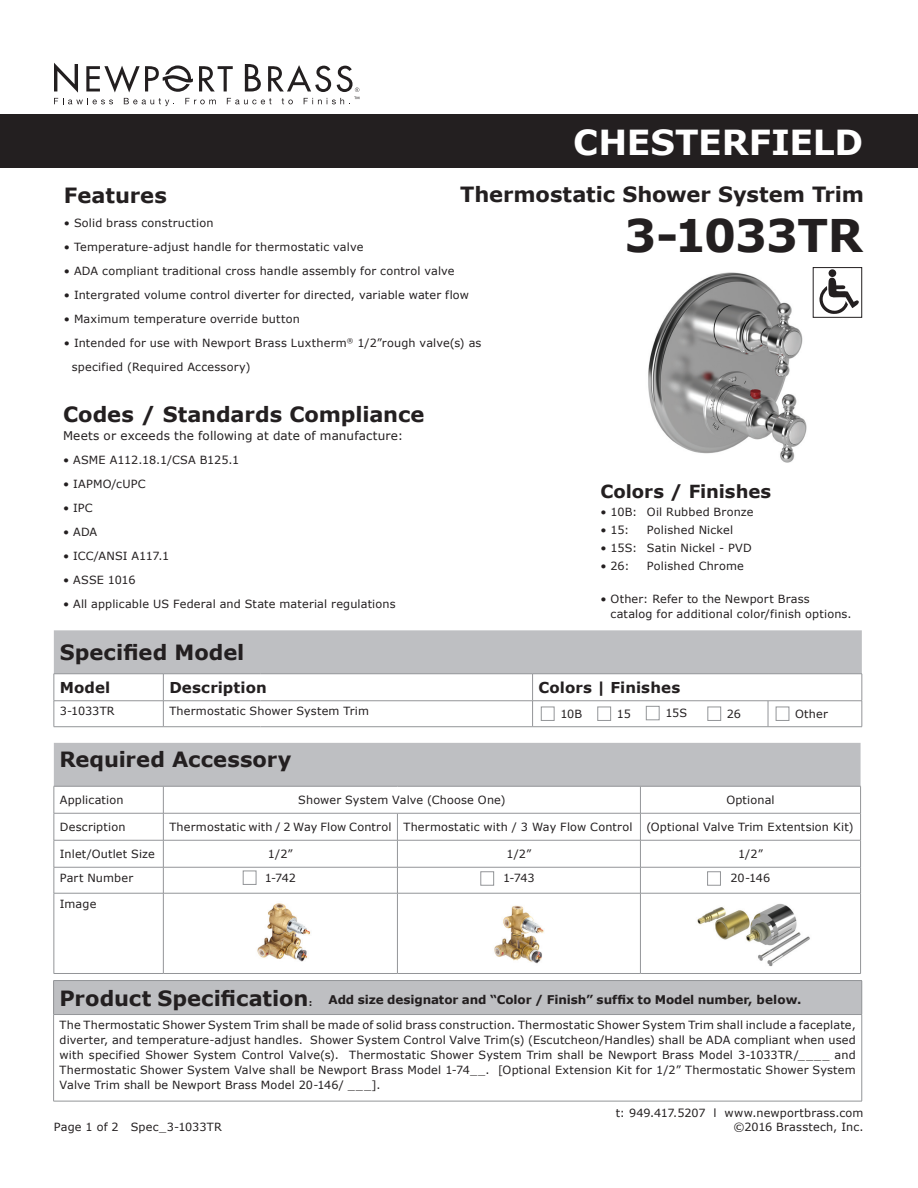
<style>
.page{position:relative;width:918px;height:1188px;background:#fff}
.page>*{position:absolute;margin:0;border:0;box-sizing:border-box;transform-origin:0 0}
.t1{font:700 45px "Verdana";letter-spacing:-.02em;color:#231f20}
.t2{font:700 34.5px "Verdana";letter-spacing:-.005em;color:#fff}
.t3{font:700 21px "Verdana";color:#231f20}
.t4{font:700 18px "Verdana";letter-spacing:-.005em;color:#231f20}
.t5{font:700 15px "Verdana";letter-spacing:.005em;color:#231f20}
.t6{font:700 12px "Verdana";letter-spacing:-.01em;color:#231f20}
.t7{font:12px "Verdana";letter-spacing:.01em;color:#231f20}
.t8{font:11.25px/15px "Verdana";letter-spacing:.015em;color:#231f20}
.t9{font:11.25px "Verdana";letter-spacing:-.01em;color:#231f20}
.t10{font:700 9px "Verdana";color:#231f20}
</style>
<div class="page">
<div style="left:0;top:114px;width:918px;height:54px;background:#231f20"></div>
<svg style="left:54px;top:63px;width:305px;height:43px"></svg>
<img style="left:648px;top:267px;width:165px;height:196px">
<div style="left:54px;top:981px;width:808px;height:34px;background:#bebfc2"></div>
<hr style="left:53px;top:980px;width:809px;height:1px;background:#939598">
<hr style="left:53px;top:981px;width:1px;height:33px;background:#939598">
<hr style="left:862px;top:981px;width:1px;height:33px;background:#939598">
<hr style="left:53px;top:1014px;width:809px;height:1px;background:#939598">
<hr style="left:53px;top:1015px;width:1px;height:86px;background:#939598">
<hr style="left:862px;top:1015px;width:1px;height:86px;background:#939598">
<hr style="left:53px;top:1101px;width:809px;height:1px;background:#939598">
<svg style="left:54px;top:630px;width:809px;height:97px"></svg>
<hr style="left:54px;top:726px;width:109px;height:1px;background:#939598">
<hr style="left:163px;top:726px;width:97px;height:1px;background:#939598">
<hr style="left:260px;top:726px;width:273px;height:1px;background:#939598">
<hr style="left:533px;top:726px;width:235px;height:1px;background:#939598">
<hr style="left:768px;top:726px;width:94px;height:1px;background:#939598">
<svg style="left:54px;top:743px;width:807px;height:150px"></svg>
<hr style="left:54px;top:893px;width:109px;height:1px;background:#939598">
<hr style="left:54px;top:893px;width:1px;height:80px;background:#939598">
<hr style="left:163px;top:893px;width:234px;height:1px;background:#939598">
<hr style="left:163px;top:893px;width:1px;height:80px;background:#939598">
<hr style="left:397px;top:893px;width:243px;height:1px;background:#939598">
<hr style="left:397px;top:893px;width:1px;height:80px;background:#939598">
<hr style="left:640px;top:893px;width:221px;height:1px;background:#939598">
<hr style="left:640px;top:893px;width:1px;height:80px;background:#939598">
<hr style="left:860px;top:893px;width:1px;height:80px;background:#939598">
<hr style="left:54px;top:973px;width:109px;height:1px;background:#939598">
<hr style="left:163px;top:973px;width:234px;height:1px;background:#939598">
<hr style="left:397px;top:973px;width:243px;height:1px;background:#939598">
<hr style="left:640px;top:973px;width:221px;height:1px;background:#939598">
<img style="left:257px;top:903px;width:54px;height:59px">
<img style="left:494px;top:905px;width:50px;height:59px">
<img style="left:697px;top:903px;width:113px;height:64px">
<div style="left:707px;top:872px;width:14px;height:13px;border:1px solid #939598"></div>
<div style="left:481px;top:872px;width:13px;height:13px;border:1px solid #939598"></div>
<div style="left:243px;top:871px;width:13px;height:14px;border:1px solid #939598"></div>
<svg style="left:819px;top:278px;width:40px;height:36px"></svg>
<div style="left:829px;top:269px;width:7px;height:8px;background:#231f20;border-radius:50%"></div>
<div style="left:813px;top:267px;width:49px;height:51px;border:1px solid #231f20"></div>
<h2 class="t2" style="left:573px;top:121px;width:292px">CHESTERFIELD</h2>
<h3 class="t3" style="left:64px;top:182px;width:105px">Features</h3>
<h3 class="t3" style="left:460px;top:181px;width:405px">Thermostatic Shower System Trim</h3>
<p class="t8" style="left:64px;top:215px;width:151px">• Solid brass construction</p>
<p class="t8" style="left:64px;top:239px;width:301px">• Temperature-adjust handle for thermostatic valve</p>
<p class="t8" style="left:64px;top:263px;width:392px">• ADA compliant traditional cross handle assembly for control valve</p>
<p class="t8" style="left:64px;top:287px;width:407px">• Intergrated volume control diverter for directed, variable water flow</p>
<p class="t8" style="left:64px;top:311px;width:237px">• Maximum temperature override button</p>
<p class="t8" style="left:72px;top:330px;width:411px;line-height:24px;text-indent:-8px">• Intended for use with Newport Brass Luxtherm<sup>®</sup> 1/2”rough valve(s) as specified (Required Accessory)</p>
<h3 class="t3" style="left:63px;top:401px;width:363px">Codes / Standards Compliance</h3>
<p class="t7" style="left:63px;top:428px;width:342px">Meets or exceeds the following at date of manufacture:</p>
<p class="t8" style="left:63px;top:452px;width:178px">• ASME A112.18.1/CSA B125.1</p>
<p class="t8" style="left:63px;top:476px;width:84px">• IAPMO/cUPC</p>
<p class="t8" style="left:63px;top:500px;width:31px">• IPC</p>
<p class="t8" style="left:63px;top:524px;width:36px">• ADA</p>
<p class="t8" style="left:63px;top:548px;width:108px">• ICC/ANSI A117.1</p>
<p class="t9" style="left:63px;top:572px;width:74px">• ASSE 1016</p>
<p class="t8" style="left:63px;top:596px;width:334px">• All applicable US Federal and State material regulations</p>
<h1 class="t1" style="left:624px;top:207px;width:240px">3-1033TR</h1>
<h3 class="t4" style="left:600px;top:480px;width:172px">Colors / Finishes</h3>
<p class="t8" style="left:600px;top:504px;width:155px">• 10B: Oil Rubbed Bronze</p>
<p class="t8" style="left:600px;top:522px;width:30px">• 15:</p>
<p class="t8" style="left:647px;top:522px;width:88px">Polished Nickel</p>
<p class="t8" style="left:600px;top:540px;width:153px">• 15S: Satin Nickel - PVD</p>
<p class="t8" style="left:600px;top:558px;width:31px">• 26:</p>
<p class="t8" style="left:647px;top:558px;width:98px">Polished Chrome</p>
<p class="t8" style="left:611px;top:591px;width:243px;text-indent:-10px">• Other: Refer to the Newport Brass catalog for additional color/finish options.</p>
<h3 class="t3" style="left:60px;top:639px;width:186px">Specified Model</h3>
<h3 class="t5" style="left:60px;top:678px;width:52px">Model</h3>
<h3 class="t5" style="left:169px;top:678px;width:99px">Description</h3>
<h3 class="t5" style="left:539px;top:678px;width:143px">Colors | Finishes</h3>
<p class="t8" style="left:60px;top:703px;width:56px">3-1033TR</p>
<p class="t8" style="left:169px;top:703px;width:201px">Thermostatic Shower System Trim</p>
<p class="t8" style="left:560px;top:706px;width:23px">10B</p>
<p class="t8" style="left:617px;top:706px;width:16px">15</p>
<p class="t8" style="left:665px;top:705px;width:23px">15S</p>
<p class="t8" style="left:727px;top:706px;width:16px">26</p>
<p class="t8" style="left:795px;top:706px;width:34px">Other</p>
<h3 class="t3" style="left:59px;top:746px;width:234px">Required Accessory</h3>
<p class="t8" style="left:60px;top:792px;width:65px">Application</p>
<p class="t8" style="left:298px;top:792px;width:209px">Shower System Valve (Choose One)</p>
<p class="t8" style="left:726px;top:792px;width:50px">Optional</p>
<p class="t8" style="left:60px;top:819px;width:67px">Description</p>
<p class="t8" style="left:169px;top:819px;width:686px">Thermostatic with / 2 Way Flow Control Thermostatic with / 3 Way Flow Control (Optional Valve Trim Extentsion Kit)</p>
<p class="t8" style="left:60px;top:846px;width:97px">Inlet/Outlet Size</p>
<p class="t8" style="left:268px;top:846px;width:26px">1/2”</p>
<p class="t8" style="left:507px;top:846px;width:26px">1/2”</p>
<p class="t8" style="left:738px;top:846px;width:26px">1/2”</p>
<p class="t8" style="left:60px;top:870px;width:75px">Part Number</p>
<p class="t8" style="left:265px;top:870px;width:33px">1-742</p>
<p class="t8" style="left:503px;top:870px;width:33px">1-743</p>
<p class="t8" style="left:731px;top:870px;width:41px">20-146</p>
<p class="t8" style="left:60px;top:896px;width:38px">Image</p>
<h3 class="t3" style="left:60px;top:985px;width:250px">Product Specification</h3>
<p class="t10" style="left:309px;top:997px;width:5px">:</p>
<p class="t6" style="left:329px;top:992px;width:474px">Add size designator and “Color / Finish” suffix to Model number, below.</p>
<p class="t8" style="left:60px;top:1017px;width:798px;text-align:justify">The Thermostatic Shower System Trim shall be made of solid brass construction. Thermostatic Shower System Trim shall include a faceplate, diverter, and temperature-adjust handles. Shower System Control Valve Trim(s) (Escutcheon/Handles) shall be ADA compliant when used with specified Shower System Control Valve(s). Thermostatic Shower System Trim shall be Newport Brass Model 3-1033TR/____ and Thermostatic Shower System Valve shall be Newport Brass Model 1-74__. [Optional Extension Kit for 1/2” Thermostatic Shower System Valve Trim shall be Newport Brass Model 20-146/ ___].</p>
<p class="t8" style="left:54px;top:1119px;width:169px">Page 1 of 2 Spec_3-1033TR</p>
<p class="t8" style="left:616px;top:1106px;width:249px;line-height:13.5px;text-align:right">t: 949.417.5207 l www.newportbrass.com ©2016 Brasstech, Inc.</p>
</div>
